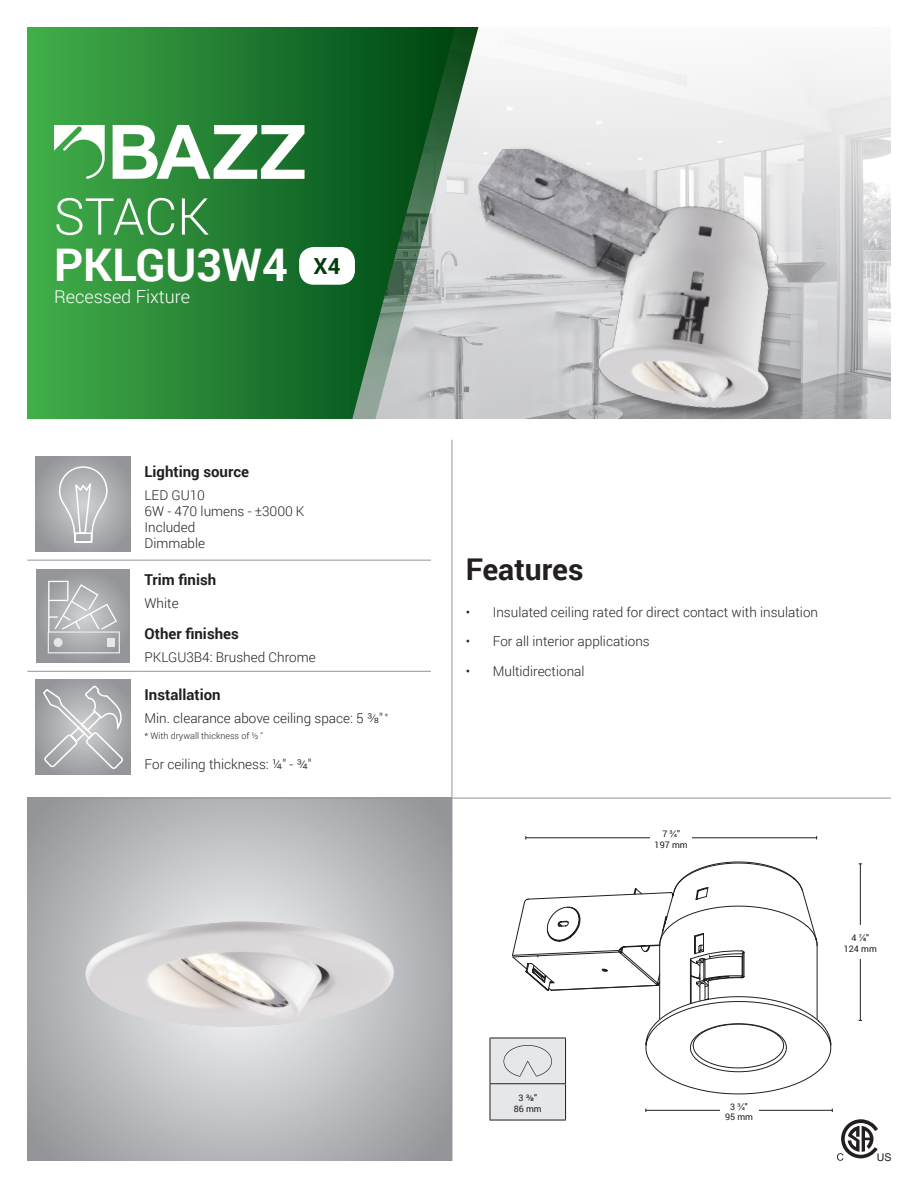
<style>
.page{position:relative;width:918px;height:1188px;background:#fff}
.page>*{position:absolute;margin:0;border:0;box-sizing:border-box;transform-origin:0 0}
.serie{font:300 51px "Roboto";letter-spacing:-.005em;color:#fff}
.code_produit{font:700 45px "Roboto";color:#fff}
.moyen_titre{font:700 30px "Roboto";color:#231f20}
.code_produit-2{font:700 22.2px "Roboto";color:#003c08}
.catégorie{font:300 18px "Roboto";color:#fff}
.mini_titre{font:700 15px "Roboto";color:#231f20}
.texte{font:300 13.5px/16.2px "Roboto";color:#231f20}
.t1{font:10.65px "Helvetica";color:#231f20}
.mesure{font:9px/10.8px "Roboto";color:#231f20;text-align:center}
.texte-2{font:300 9px "Roboto";color:#231f20}
.s1{font-family:"Arial"}
</style>
<div class="page">
<svg style="left:27px;top:27px;width:325px;height:392px;background:#288736"></svg>
<img style="left:352px;top:27px;width:539px;height:392px">
<svg style="left:54px;top:125px;width:51px;height:54px"></svg>
<svg style="left:113px;top:125px;width:192px;height:54px"></svg>
<div style="left:299px;top:247px;width:56px;height:38px;background:#fff;border-radius:15px"></div>
<div style="left:476px;top:146px;width:331px;height:276px;background:#231f20;opacity:.5"></div>
<img style="left:429px;top:149px;width:393px;height:260px">
<svg style="left:27px;top:799px;width:425px;height:362px;background:#a5a6aa"></svg>
<img style="left:62px;top:810px;width:356px;height:330px">
<hr style="left:452px;top:440px;width:1px;height:721px;background:#939598">
<hr style="left:27px;top:798px;width:864px;height:1px;background:#939598">
<hr style="left:27px;top:560px;width:112px;height:1px;background:#939598">
<hr style="left:139px;top:560px;width:292px;height:1px;background:#939598">
<hr style="left:27px;top:671px;width:112px;height:1px;background:#939598">
<hr style="left:139px;top:671px;width:292px;height:1px;background:#939598">
<svg style="left:36px;top:457px;width:94px;height:95px;background:#9e9fa3"></svg>
<svg style="left:58px;top:466px;width:50px;height:77px;background:#bebfc2"></svg>
<div style="left:36px;top:569px;width:94px;height:93px;background:#95979a"></div>
<svg style="left:48px;top:581px;width:72px;height:72px"></svg>
<div style="left:36px;top:679px;width:94px;height:96px;background:#999b9e"></div>
<svg style="left:43px;top:685px;width:82px;height:84px"></svg>
<hr style="left:526px;top:837px;width:291px;height:1px;background:#231f20">
<div style="left:650px;top:828px;width:42px;height:20px;background:#fff"></div>
<svg style="left:490px;top:861px;width:388px;height:300px"></svg>
<p class="serie" style="left:54px;top:181px;width:157px">STACK</p>
<p class="code_produit" style="left:54px;top:233px;width:235px">PKLGU3W4</p>
<p class="code_produit-2" style="left:314px;top:251px;width:28px">X4</p>
<p class="catégorie" style="left:54px;top:284px;width:138px">Recessed Fixture</p>
<p class="mini_titre" style="left:145px;top:461px;width:106px">Lighting source</p>
<p class="texte" style="left:145px;top:486px;width:162px">LED GU10<br>6W - 470 lumens - ±3000 K<br>Included<br>Dimmable</p>
<p class="mini_titre" style="left:145px;top:569px;width:73px">Trim finish</p>
<p class="texte" style="left:145px;top:594px;width:36px">White</p>
<p class="mini_titre" style="left:145px;top:623px;width:96px">Other finishes</p>
<p class="texte" style="left:145px;top:649px;width:173px">PKLGU3B4: Brushed Chrome</p>
<p class="mini_titre" style="left:145px;top:684px;width:78px">Installation</p>
<p class="texte" style="left:145px;top:710px;width:245px">Min. clearance above ceiling space: 5 ⅜" <sup>*</sup></p>
<p class="texte-2" style="left:145px;top:730px;width:120px">* With drywall thickness of ½ "</p>
<p class="texte" style="left:145px;top:756px;width:169px">For ceiling thickness: ¼" - ¾"</p>
<p class="moyen_titre" style="left:466px;top:548px;width:119px">Features</p>
<p class="texte" style="left:466px;top:603px;width:354px">• Insulated ceiling rated for direct contact with insulation</p>
<p class="texte" style="left:466px;top:633px;width:185px">• For all interior applications</p>
<p class="texte" style="left:466px;top:663px;width:120px">• Multidirectional</p>
<p class="mesure" style="left:514px;top:1092px;width:30px">3 ⅜"<br>86 mm</p>
<p class="mesure" style="left:655px;top:828px;width:35px">7 <span class="s1">¾</span>"<br>197 mm</p>
<p class="mesure" style="left:725px;top:1101px;width:30px">3 <span class="s1">¾</span>"<br>95 mm</p>
<p class="mesure" style="left:844px;top:933px;width:35px">4 <span class="s1">⅞</span>"<br>124 mm</p>
<p class="t1" style="left:877px;top:1151px;width:16px">US</p>
</div>
